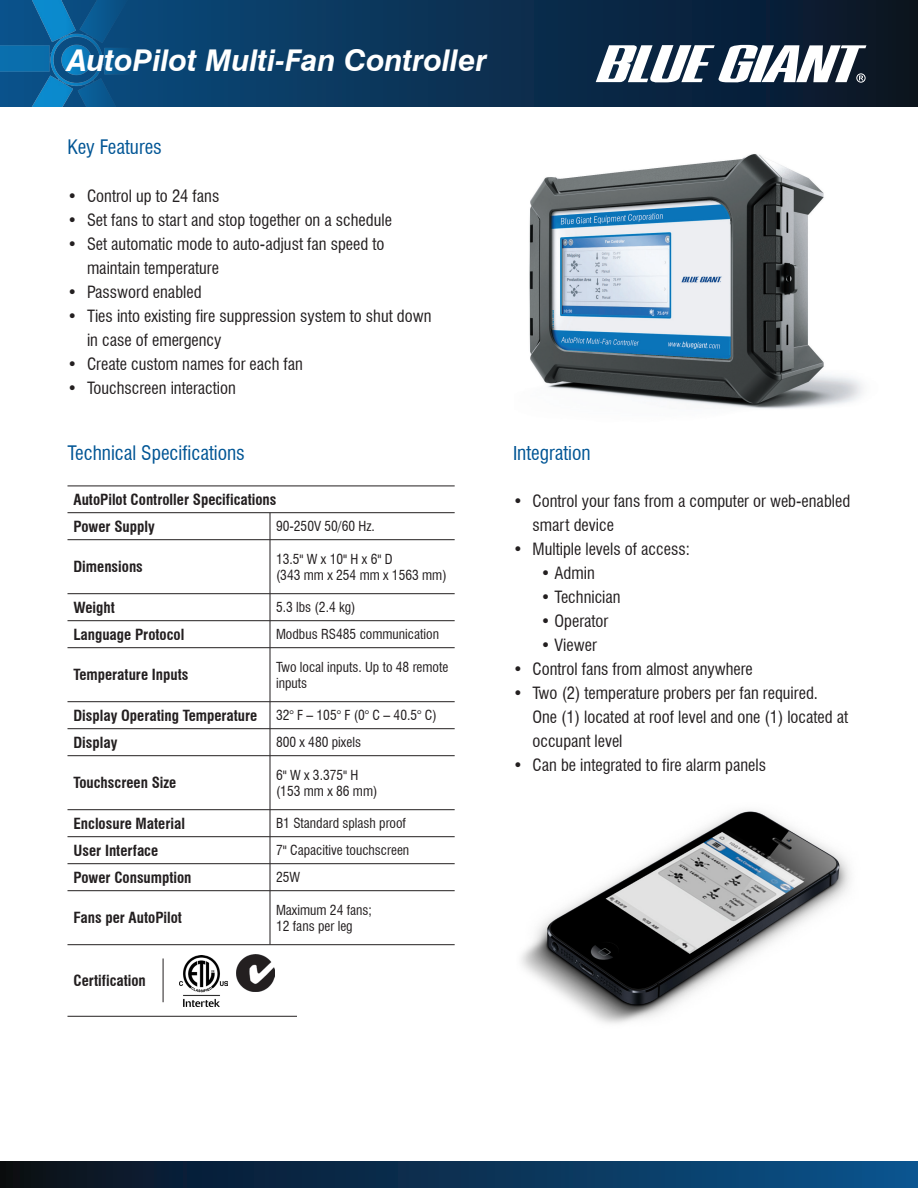
<style>
.page{position:relative;width:918px;height:1188px;background:#fff}
.page>*{position:absolute;margin:0;border:0;box-sizing:border-box;transform-origin:0 0}
.t1{font:italic 700 30px "Swiss 721 BT";color:#fff}
.t2{font:condensed 19.5px "Swiss 721 BT";color:#005595}
.t3{font:condensed 16.5px/24px "Swiss 721 BT";color:#231f20}
.t4{font:700 condensed 15px "Swiss 721 BT";color:#231f20}
.t5{font:condensed 13.5px/16.2px "Swiss 721 BT";color:#231f20}
</style>
<div class="page">
<svg style="left:172px;top:0;width:746px;height:107px;background:#0a2e4e"></svg>
<div style="left:0;top:1161px;width:918px;height:27px;background:linear-gradient(to right,#0a0f1a,#0a538d)"></div>
<svg style="left:596px;top:45px;width:270px;height:37px"></svg>
<img style="left:0;top:0;width:172px;height:107px">
<img style="left:179px;top:955px;width:48px;height:51px">
<img style="left:237px;top:954px;width:38px;height:38px">
<hr style="left:163px;top:958px;width:1px;height:44px;background:#231f20">
<hr style="left:68px;top:1016px;width:229px;height:1px;background:#231f20">
<hr style="left:68px;top:486px;width:202px;height:1px;background:#231f20">
<hr style="left:270px;top:486px;width:185px;height:1px;background:#231f20">
<hr style="left:68px;top:512px;width:202px;height:1px;background:#231f20">
<hr style="left:270px;top:512px;width:185px;height:1px;background:#231f20">
<svg style="left:270px;top:513px;width:1px;height:26px"></svg>
<hr style="left:68px;top:539px;width:202px;height:1px;background:#231f20">
<hr style="left:270px;top:539px;width:185px;height:1px;background:#231f20">
<hr style="left:270px;top:540px;width:1px;height:54px;background:#231f20">
<hr style="left:68px;top:593px;width:202px;height:1px;background:#231f20">
<hr style="left:270px;top:593px;width:185px;height:1px;background:#231f20">
<hr style="left:68px;top:620px;width:202px;height:1px;background:#231f20">
<hr style="left:270px;top:620px;width:185px;height:1px;background:#231f20">
<svg style="left:270px;top:594px;width:1px;height:53px"></svg>
<hr style="left:68px;top:647px;width:202px;height:1px;background:#231f20">
<hr style="left:270px;top:647px;width:185px;height:1px;background:#231f20">
<hr style="left:270px;top:648px;width:1px;height:54px;background:#231f20">
<hr style="left:68px;top:701px;width:202px;height:1px;background:#231f20">
<hr style="left:270px;top:701px;width:185px;height:1px;background:#231f20">
<hr style="left:68px;top:728px;width:202px;height:1px;background:#231f20">
<hr style="left:270px;top:728px;width:185px;height:1px;background:#231f20">
<svg style="left:270px;top:702px;width:1px;height:53px"></svg>
<hr style="left:68px;top:755px;width:202px;height:1px;background:#231f20">
<hr style="left:270px;top:755px;width:185px;height:1px;background:#231f20">
<hr style="left:270px;top:756px;width:1px;height:54px;background:#231f20">
<hr style="left:68px;top:809px;width:202px;height:1px;background:#231f20">
<hr style="left:270px;top:809px;width:185px;height:1px;background:#231f20">
<hr style="left:68px;top:836px;width:202px;height:1px;background:#231f20">
<hr style="left:270px;top:836px;width:185px;height:1px;background:#231f20">
<hr style="left:68px;top:863px;width:202px;height:1px;background:#231f20">
<hr style="left:270px;top:863px;width:185px;height:1px;background:#231f20">
<svg style="left:270px;top:810px;width:1px;height:80px"></svg>
<hr style="left:68px;top:890px;width:202px;height:1px;background:#231f20">
<hr style="left:270px;top:890px;width:185px;height:1px;background:#231f20">
<hr style="left:270px;top:891px;width:1px;height:54px;background:#231f20">
<hr style="left:68px;top:944px;width:202px;height:1px;background:#231f20">
<hr style="left:270px;top:944px;width:185px;height:1px;background:#231f20">
<img style="left:529px;top:154px;width:334px;height:255px">
<img style="left:521px;top:810px;width:329px;height:214px">
<p class="t1" style="left:68px;top:42px;width:421px">AutoPilot Multi-Fan Controller</p>
<p class="t2" style="left:68px;top:136px;width:96px">Key Features</p>
<p class="t3" style="left:68px;top:184px;width:153px">• Control up to 24 fans</p>
<p class="t3" style="left:68px;top:208px;width:326px">• Set fans to start and stop together on a schedule</p>
<p class="t3" style="left:87px;top:232px;width:299px;text-indent:-20px">• Set automatic mode to auto-adjust fan speed to maintain temperature</p>
<p class="t3" style="left:68px;top:280px;width:136px">• Password enabled</p>
<p class="t3" style="left:87px;top:304px;width:346px;text-indent:-20px">• Ties into existing fire suppression system to shut down in case of emergency</p>
<p class="t3" style="left:68px;top:352px;width:237px">• Create custom names for each fan</p>
<p class="t3" style="left:68px;top:376px;width:170px">• Touchscreen interaction</p>
<p class="t2" style="left:68px;top:441px;width:179px">Technical Specifications</p>
<p class="t4" style="left:74px;top:491px;width:205px">AutoPilot Controller Specifications</p>
<p class="t4" style="left:74px;top:517px;width:83px">Power Supply</p>
<p class="t5" style="left:276px;top:518px;width:101px">90-250V 50/60 Hz.</p>
<p class="t4" style="left:74px;top:558px;width:71px">Dimensions</p>
<p class="t5" style="left:276px;top:551px;width:172px">13.5" W x 10" H x 6" D<br>(343 mm x 254 mm x 1563 mm)</p>
<p class="t4" style="left:74px;top:598px;width:43px">Weight</p>
<p class="t5" style="left:276px;top:599px;width:81px">5.3 lbs (2.4 kg)</p>
<p class="t4" style="left:74px;top:625px;width:112px">Language Protocol</p>
<p class="t5" style="left:276px;top:626px;width:165px">Modbus RS485 communication</p>
<p class="t4" style="left:74px;top:666px;width:116px">Temperature Inputs</p>
<p class="t5" style="left:276px;top:659px;width:174px">Two local inputs. Up to 48 remote inputs</p>
<p class="t4" style="left:74px;top:706px;width:185px">Display Operating Temperature</p>
<p class="t5" style="left:276px;top:707px;width:162px">32° F – 105° F (0° C – 40.5° C)</p>
<p class="t4" style="left:74px;top:733px;width:45px">Display</p>
<p class="t5" style="left:276px;top:734px;width:86px">800 x 480 pixels</p>
<p class="t4" style="left:74px;top:774px;width:104px">Touchscreen Size</p>
<p class="t5" style="left:276px;top:767px;width:103px">6" W x 3.375" H (153 mm x 86 mm)</p>
<p class="t4" style="left:74px;top:814px;width:113px">Enclosure Material</p>
<p class="t5" style="left:276px;top:815px;width:132px">B1 Standard splash proof</p>
<p class="t4" style="left:74px;top:841px;width:86px">User Interface</p>
<p class="t5" style="left:276px;top:842px;width:135px">7" Capacitive touchscreen</p>
<p class="t4" style="left:74px;top:868px;width:120px">Power Consumption</p>
<p class="t5" style="left:276px;top:869px;width:26px">25W</p>
<p class="t4" style="left:74px;top:909px;width:110px">Fans per AutoPilot</p>
<p class="t5" style="left:276px;top:902px;width:98px">Maximum 24 fans;<br>12 fans per leg</p>
<p class="t4" style="left:74px;top:972px;width:74px">Certification</p>
<p class="t2" style="left:513px;top:441px;width:79px">Integration</p>
<p class="t3" style="left:532px;top:489px;width:319px;text-indent:-20px">• Control your fans from a computer or web-enabled smart device</p>
<p class="t3" style="left:513px;top:537px;width:178px">• Multiple levels of access:</p>
<p class="t3" style="left:541px;top:561px;width:56px">• Admin</p>
<p class="t3" style="left:541px;top:585px;width:81px">• Technician</p>
<p class="t3" style="left:541px;top:609px;width:69px">• Operator</p>
<p class="t3" style="left:541px;top:633px;width:58px">• Viewer</p>
<p class="t3" style="left:513px;top:657px;width:241px">• Control fans from almost anywhere</p>
<p class="t3" style="left:532px;top:681px;width:317px;text-indent:-20px">• Two (2) temperature probers per fan required.<br>One (1) located at roof level and one (1) located at occupant level</p>
<p class="t3" style="left:513px;top:753px;width:255px">• Can be integrated to fire alarm panels</p>
</div>
